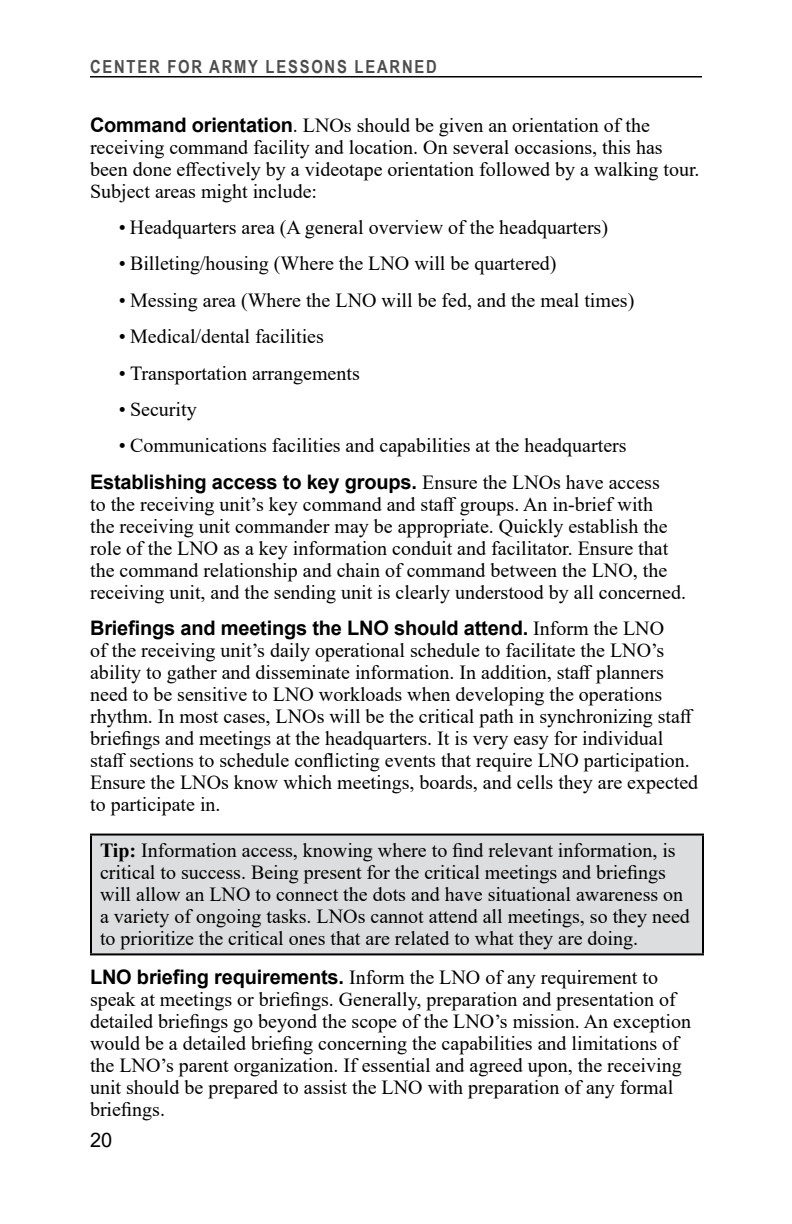
<style>
.page{position:relative;width:792px;height:1224px;background:#fff}
.page>*{position:absolute;margin:0;border:0;box-sizing:border-box;transform-origin:0 0}
.t1{font:20px/22px "Times New Roman";color:#000}
.t2{font:700 20px "Arial";letter-spacing:-.01em;color:#000}
.t3{font:20px "Arial";color:#000}
.t4{font:700 18px "Arial Narrow";letter-spacing:.1em;color:#4d4d4f}
.s1{font-family:"Arial";font-weight:700}
.s2{font-family:"Times New Roman";font-weight:400}
.s3{font-weight:700}
</style>
<div class="page">
<hr style="left:90px;top:76px;width:612px;height:2px;background:#000">
<div style="left:91px;top:835px;width:612px;height:119px;background:#dcddde"></div>
<hr style="left:90px;top:834px;width:614px;height:2px;background:#000">
<hr style="left:90px;top:836px;width:2px;height:117px;background:#000">
<hr style="left:702px;top:836px;width:2px;height:117px;background:#000">
<hr style="left:90px;top:953px;width:614px;height:2px;background:#000">
<p class="t4" style="left:90px;top:53px;width:348px">CENTER FOR ARMY LESSONS LEARNED</p>
<p class="t1" style="left:90px;top:113px;width:611px"><span class="s1">Command orientation</span>. LNOs should be given an orientation of the receiving command facility and location. On several occasions, this has been done effectively by a videotape orientation followed by a walking tour.<br>Subject areas might include:</p>
<p class="t1" style="left:119px;top:216px;width:491px">• Headquarters area (A general overview of the headquarters)</p>
<p class="t1" style="left:119px;top:252px;width:439px">• Billeting/housing (Where the LNO will be quartered)</p>
<p class="t1" style="left:119px;top:288px;width:517px">• Messing area (Where the LNO will be fed, and the meal times)</p>
<p class="t1" style="left:119px;top:325px;width:207px">• Medical/dental facilities</p>
<p class="t1" style="left:119px;top:361px;width:242px">• Transportation arrangements</p>
<p class="t1" style="left:119px;top:398px;width:79px">• Security</p>
<p class="t1" style="left:119px;top:434px;width:509px">• Communications facilities and capabilities at the headquarters</p>
<p class="t2" style="left:90px;top:468px;width:571px">Establishing access to key groups. <span class="s2">Ensure the LNOs have access</span></p>
<p class="t1" style="left:90px;top:492px;width:598px">to the receiving unit’s key command and staff groups. An in-brief with<br>the receiving unit commander may be appropriate. Quickly establish the role of the LNO as a key information conduit and facilitator. Ensure that the command relationship and chain of command between the LNO, the receiving unit, and the sending unit is clearly understood by all concerned.</p>
<p class="t2" style="left:90px;top:614px;width:576px">Briefings and meetings the LNO should attend. <span class="s2">Inform the LNO</span></p>
<p class="t1" style="left:90px;top:639px;width:610px">of the receiving unit’s daily operational schedule to facilitate the LNO’s ability to gather and disseminate information. In addition, staff planners need to be sensitive to LNO workloads when developing the operations rhythm. In most cases, LNOs will be the critical path in synchronizing staff briefings and meetings at the headquarters. It is very easy for individual staff sections to schedule conflicting events that require LNO participation.<br>Ensure the LNOs know which meetings, boards, and cells they are expected to participate in.</p>
<p class="t1" style="left:100px;top:839px;width:591px"><span class="s3">Tip:</span> Information access, knowing where to find relevant information, is critical to success. Being present for the critical meetings and briefings will allow an LNO to connect the dots and have situational awareness on a variety of ongoing tasks. LNOs cannot attend all meetings, so they need to prioritize the critical ones that are related to what they are doing.</p>
<p class="t1" style="left:90px;top:965px;width:603px"><span class="s1">LNO briefing requirements.</span> Inform the LNO of any requirement to speak at meetings or briefings. Generally, preparation and presentation of detailed briefings go beyond the scope of the LNO’s mission. An exception would be a detailed briefing concerning the capabilities and limitations of the LNO’s parent organization. If essential and agreed upon, the receiving unit should be prepared to assist the LNO with preparation of any formal briefings.</p>
<p class="t3" style="left:90px;top:1126px;width:24px">20</p>
</div>
